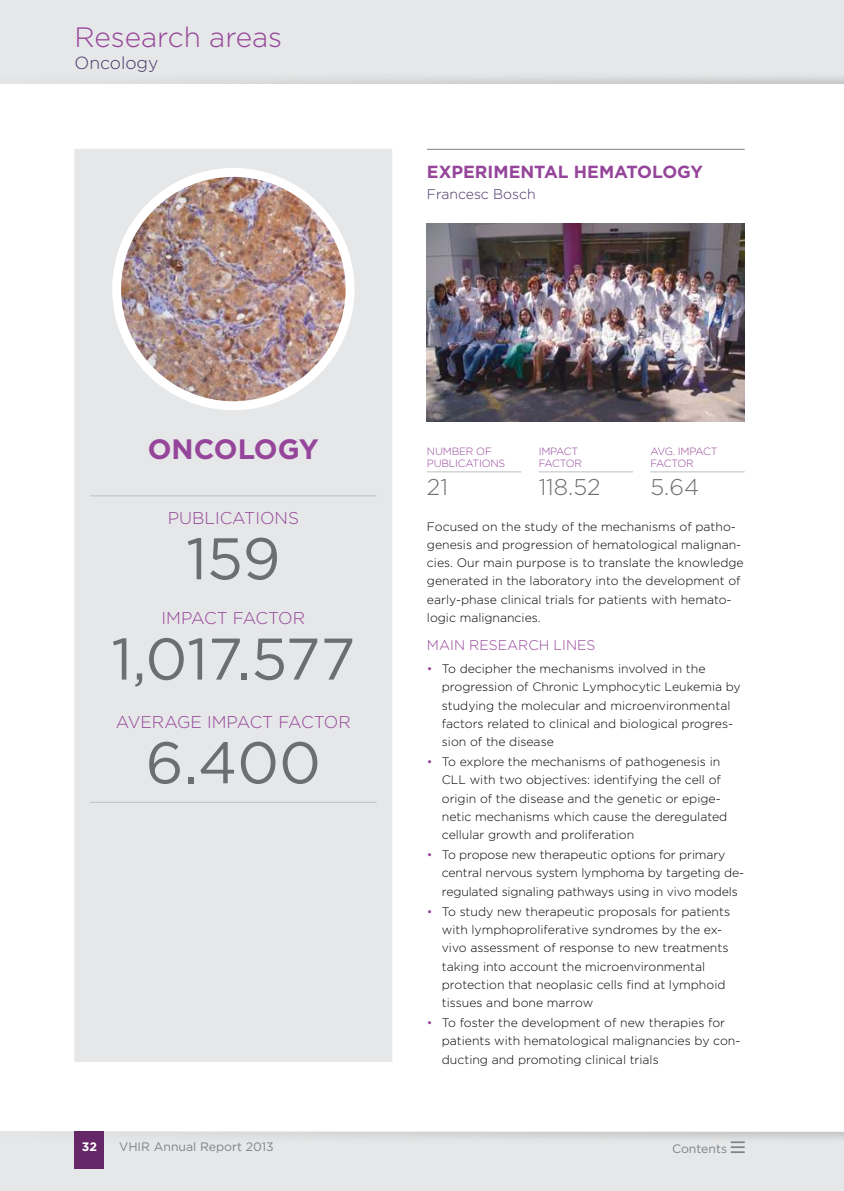
<style>
.page{position:relative;width:844px;height:1191px;background:#fff}
.page>*{position:absolute;margin:0;border:0;box-sizing:border-box;transform-origin:0 0}
.t1{font:58.45px "Gotham";color:#6d6e71}
.t2{font:300 28px "Gotham";color:#95459a}
.t3{font:700 28px "Gotham";letter-spacing:-.01em;color:#95459a}
.t4{font:300 22.75px "Gotham";color:#6d6e71}
.t5{font:700 17.5px "Gotham";color:#95459a}
.t6{font:300 17.5px "Gotham";color:#443266}
.t7{font:300 17.15px "Gotham";color:#95459a}
.t8{font:300 14px "Gotham";color:#95459a}
.t9{font:300 14px "Gotham";color:#443266}
.t10{font:300 12.25px/18.2px "Gotham";color:#000}
.t11{font:12.25px "Gotham";color:#808285}
.t12{font:700 12.25px "Gotham";color:#fff}
.t13{font:300 10.5px/12.2px "Gotham";letter-spacing:-.02em;color:#95459a}
.s1{color:#95459a}
</style>
<div class="page">
<div style="left:0;top:1131px;width:843px;height:60px;background:#e6e7e8"></div>
<div style="left:0;top:0;width:843px;height:84px;background:#e6e7e8"></div>
<svg style="left:194px;top:1131px;width:649px;height:17px"></svg>
<div style="left:74px;top:1131px;width:30px;height:37px;background:#652768"></div>
<svg style="left:730px;top:1141px;width:14px;height:12px"></svg>
<div style="left:74px;top:149px;width:318px;height:913px;background:#e6e7e8"></div>
<div style="left:112px;top:168px;width:242px;height:242px;background:#fff;border-radius:50%"></div>
<img style="left:121px;top:177px;width:224px;height:224px;border-radius:112px">
<hr style="left:90px;top:802px;width:286px;height:1px;background:#bcbec0">
<hr style="left:90px;top:495px;width:286px;height:1px;background:#bcbec0">
<img style="left:427px;top:223px;width:317px;height:199px">
<hr style="left:427px;top:149px;width:317px;height:1px;background:#808285">
<hr style="left:427px;top:471px;width:94px;height:1px;background:#bcbec0">
<hr style="left:538px;top:471px;width:94px;height:1px;background:#bcbec0">
<hr style="left:650px;top:471px;width:94px;height:1px;background:#bcbec0">
<h2 class="t2" style="left:74px;top:20px;width:209px">Research areas</h2>
<h3 class="t6" style="left:74px;top:51px;width:85px">Oncology</h3>
<h3 class="t5" style="left:427px;top:160px;width:277px">EXPERIMENTAL H EMATOLOGY</h3>
<p class="t9" style="left:427px;top:185px;width:110px">Francesc Bosch</p>
<h2 class="t3" style="left:148px;top:430px;width:172px">ONCOLOGY</h2>
<h3 class="t7" style="left:168px;top:506px;width:130px">publications</h3>
<h1 class="t1" style="left:186px;top:521px;width:96px">159</h1>
<h3 class="t7" style="left:161px;top:607px;width:84px">Impact fac</h3>
<h3 class="t7" style="left:268px;top:607px;width:33px">tor</h3>
<h1 class="t1" style="left:111px;top:621px;width:245px">1,017.577</h1>
<h3 class="t7" style="left:116px;top:710px;width:49px">averag</h3>
<h3 class="t7" style="left:190px;top:710px;width:100px">e impact fac</h3>
<h3 class="t7" style="left:313px;top:710px;width:33px">tor</h3>
<h1 class="t1" style="left:146px;top:725px;width:177px">6.400</h1>
<p class="t13" style="left:427px;top:445px;width:78px">NUMBER OF publications</p>
<h3 class="t4" style="left:427px;top:472px;width:23px">21</h3>
<p class="t13" style="left:538px;top:445px;width:41px">impact fac</p>
<p class="t13" style="left:559px;top:457px;width:20px">tor</p>
<h3 class="t4" style="left:538px;top:472px;width:63px">118.52</h3>
<p class="t13" style="left:650px;top:445px;width:9px">avg</p>
<p class="t13" style="left:672px;top:445px;width:46px">. impact</p>
<p class="t13" style="left:650px;top:457px;width:8px">fac</p>
<p class="t13" style="left:671px;top:457px;width:20px">tor</p>
<h3 class="t4" style="left:650px;top:472px;width:50px">5.64</h3>
<p class="t10" style="left:427px;top:517px;width:318px">Focused on the study of the mechanisms of patho&shy;genesis and progression of hematological malignan&shy;cies. Our main purpose is to translate the knowledge generated in the laboratory into the development of early-phase clinical trials for patients with hemato&shy;logic malignancies.</p>
<p class="t8" style="left:427px;top:636px;width:92px">Mai n research</p>
<p class="t8" style="left:553px;top:636px;width:41px">lines</p>
<p class="t10" style="left:441px;top:659px;width:300px;text-indent:-15px"><span class="s1">•</span> To decipher the mechanisms involved in the progression of Chronic Lymphocytic Leukemia by studying the molecular and microenvironmental factors related to clinical and biological progres&shy;sion of the disease</p>
<p class="t10" style="left:441px;top:752px;width:287px;text-indent:-15px"><span class="s1">•</span> To explore the mechanisms of pathogenesis in CLL with two objectives: identifying the cell of origin of the disease and the genetic or epige&shy;netic mechanisms which cause the deregulated cellular growth and proliferation</p>
<p class="t10" style="left:441px;top:845px;width:303px;text-indent:-15px"><span class="s1">•</span> To propose new therapeutic options for primary central nervous system lymphoma by targeting de&shy;regulated signaling pathways using in vivo models</p>
<p class="t10" style="left:441px;top:902px;width:290px;text-indent:-15px"><span class="s1">•</span> To study new therapeutic proposals for patients with lymphoproliferative syndromes by the ex&shy;vivo assessment of response to new treatments taking into account the microenvironmental protection that neoplasic cells find at lymphoid tissues and bone marrow</p>
<p class="t10" style="left:441px;top:1013px;width:300px;text-indent:-15px"><span class="s1">•</span> To foster the development of new therapies for patients with hematological malignancies by con&shy;ducting and promoting clinical trials</p>
<p class="t12" style="left:82px;top:1138px;width:17px">32</p>
<p class="t11" style="left:119px;top:1139px;width:156px">VHIR Annual Report 2013</p>
<p class="t11" style="left:672px;top:1140px;width:56px">Contents</p>
</div>
